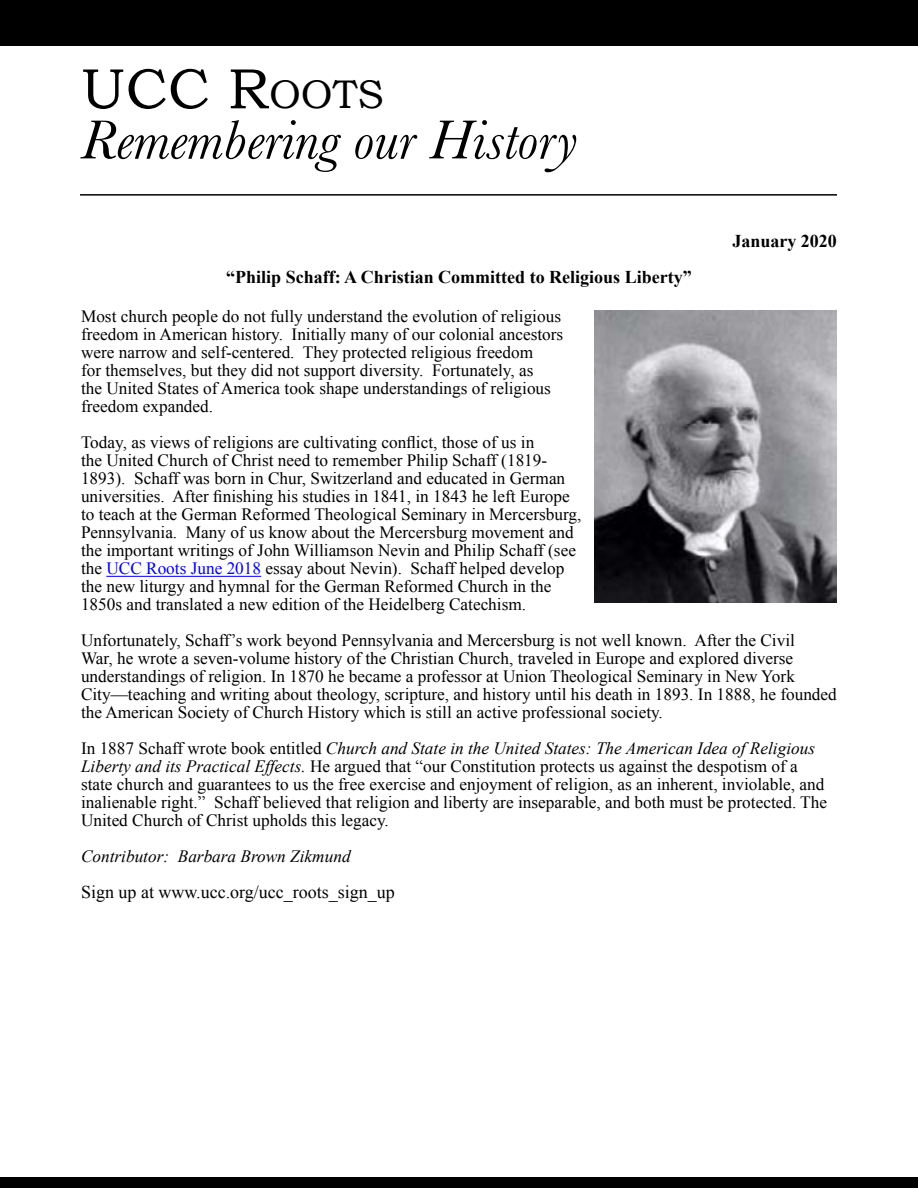
<style>
.page{position:relative;width:918px;height:1188px;background:#fff}
.page>*{position:absolute;margin:0;border:0;box-sizing:border-box;transform-origin:0 0}
.t1{font:italic 57px "Baskerville";color:#000}
.t2{font:57px "Bookman Old Style";color:#000}
.t3{font:700 18px "Times New Roman";color:#000}
.t4{font:18px "Times New Roman";color:#000}
.t5{font:17.25px/18px "Times New Roman";color:#000}
.t6{font:italic 17.25px "Times New Roman";color:#000}
.s1{font-size:39.9px}
.s2{color:#00f}
.s3{font-style:italic}
</style>
<div class="page">
<div style="left:0;top:0;width:918px;height:45px;background:#000"></div>
<hr style="left:80px;top:194px;width:757px;height:2px;background:#000">
<div style="left:0;top:1178px;width:918px;height:10px;background:#000"></div>
<hr style="left:106px;top:576px;width:155px;height:1px;background:#00f">
<img style="left:595px;top:310px;width:242px;height:293px">
<h1 class="t2" style="left:81px;top:56px;width:304px">UCC R<span class="s1">OOTS</span></h1>
<h1 class="t1" style="left:81px;top:102px;width:498px">Remembering our History</h1>
<p class="t3" style="left:732px;top:228px;width:106px">January 2020</p>
<p class="t3" style="left:226px;top:265px;width:467px">“Philip Schaff: A Christian Committed to Religious Liberty”</p>
<p class="t5" style="left:81px;top:307px;width:484px">Most church people do not fully understand the evolution of religious freedom in American history. Initially many of our colonial ancestors were narrow and self-centered. They protected religious freedom<br>for themselves, but they did not support diversity. Fortunately, as<br>the United States of America took shape understandings of religious freedom expanded.</p>
<p class="t5" style="left:81px;top:433px;width:502px">Today, as views of religions are cultivating conflict, those of us in<br>the United Church of Christ need to remember Philip Schaff (1819- 1893). Schaff was born in Chur, Switzerland and educated in German universities. After finishing his studies in 1841, in 1843 he left Europe to teach at the German Reformed Theological Seminary in Mercersburg, Pennsylvania. Many of us know about the Mercersburg movement and the important writings of John Williamson Nevin and Philip Schaff (see the <span class="s2">UCC Roots June 2018</span> essay about Nevin). Schaff helped develop the new liturgy and hymnal for the German Reformed Church in the 1850s and translated a new edition of the Heidelberg Catechism.</p>
<p class="t5" style="left:81px;top:631px;width:757px">Unfortunately, Schaff’s work beyond Pennsylvania and Mercersburg is not well known. After the Civil<br>War, he wrote a seven-volume history of the Christian Church, traveled in Europe and explored diverse understandings of religion. In 1870 he became a professor at Union Theological Seminary in New York City—teaching and writing about theology, scripture, and history until his death in 1893. In 1888, he founded the American Society of Church History which is still an active professional society.</p>
<p class="t5" style="left:81px;top:739px;width:748px">In 1887 Schaff wrote book entitled <span class="s3">Church and State in the United States: The American Idea of Religious Liberty and its Practical Effects.</span> He argued that “our Constitution protects us against the despotism of a state church and guarantees to us the free exercise and enjoyment of religion, as an inherent, inviolable, and inalienable right.” Schaff believed that religion and liberty are inseparable, and both must be protected. The United Church of Christ upholds this legacy.</p>
<p class="t6" style="left:81px;top:845px;width:271px">Contributor: Barbara Brown Zikmund</p>
<p class="t4" style="left:81px;top:880px;width:315px">Sign up at www.ucc.org/ucc_roots_sign_up</p>
</div>
